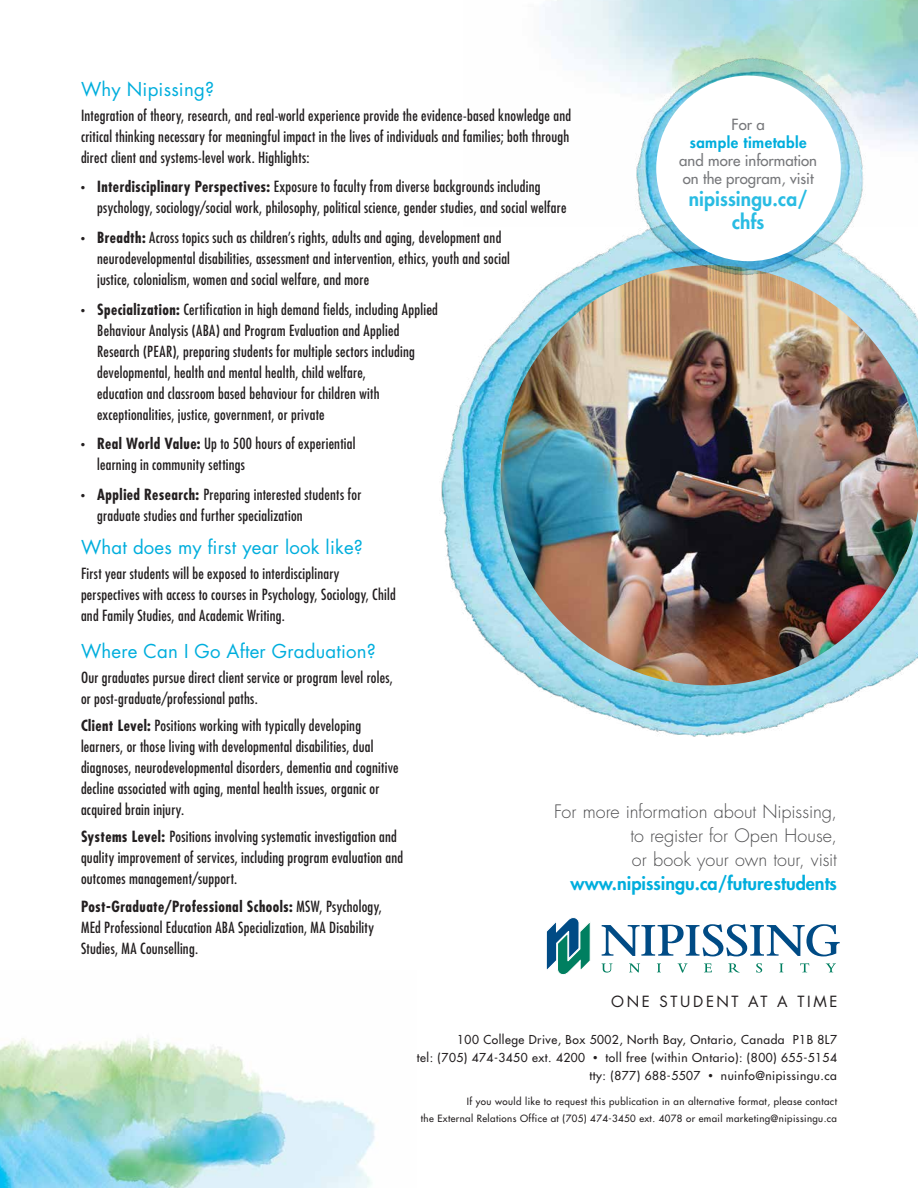
<style>
.page{position:relative;width:918px;height:1188px;background:#fff}
.page>*{position:absolute;margin:0;border:0;box-sizing:border-box;transform-origin:0 0}
.Bubble_link{font:800 19.5px/22.5px "Futura Std";letter-spacing:.005em;color:#29bce3;text-align:center}
.t1{font:18.6px "Futura Std";letter-spacing:.01em;color:#00aedd}
.t2{font:300 18px/24px "Futura Std";color:#4d4d4f;text-align:justify}
.t3{font:800 18px "Futura Std";color:#00aedd}
.P_Bullets{font:condensed 15px/21px "Futura Std";letter-spacing:.015em;color:#231f20}
.P_Body_Copy_Small_Sp{font:condensed 15px/21px "Futura Std";letter-spacing:.015em;color:#231f20}
.P_Body_Copy{font:condensed 15px/21px "Futura Std";letter-spacing:.015em;color:#231f20}
.Bubble_grey_text{font:500 15px/18px "Futura Std";color:#77787b;text-align:center}
.t4{font:15px "Futura Std";letter-spacing:.175em;color:#231f20}
.t5{font:500 12px/18px "Futura Std";letter-spacing:.04em;color:#231f20;text-align:right}
.t6{font:500 9.75px/16.5px "Futura Std";letter-spacing:.04em;color:#231f20;text-align:right}
.s1{font-weight:300;font-size:9px}
.s2{font-weight:700}
.s3{font-weight:800;color:#00aedd}
.s4{font-weight:300;font-stretch:condensed;font-size:9px}
</style>
<div class="page">
<svg style="left:546px;top:917px;width:44px;height:58px"></svg>
<svg style="left:602px;top:924px;width:238px;height:32px"></svg>
<svg style="left:602px;top:963px;width:11px;height:10px"></svg>
<svg style="left:629px;top:963px;width:11px;height:9px"></svg>
<svg style="left:657px;top:963px;width:4px;height:9px"></svg>
<svg style="left:678px;top:963px;width:10px;height:10px"></svg>
<svg style="left:704px;top:963px;width:8px;height:9px"></svg>
<svg style="left:728px;top:963px;width:12px;height:10px"></svg>
<svg style="left:756px;top:963px;width:6px;height:10px"></svg>
<svg style="left:779px;top:963px;width:4px;height:9px"></svg>
<svg style="left:800px;top:963px;width:9px;height:9px"></svg>
<svg style="left:826px;top:963px;width:10px;height:9px"></svg>
<img style="left:0;top:1037px;width:375px;height:151px">
<img style="left:441px;top:240px;width:434px;height:497px">
<img style="left:501px;top:265px;width:417px;height:420px">
<img style="left:625px;top:51px;width:243px;height:234px">
<div style="left:656px;top:75px;width:185px;height:187px;background:#fff;border-radius:50%"></div>
<h2 class="t1" style="left:81px;top:78px;width:135px">Why Nipissing?</h2>
<p class="P_Body_Copy_Small_Sp" style="left:81px;top:104px;width:492px;text-align:justify">Integration of theory, research, and real-world experience provide the evidence-based knowledge and critical thinking necessary for meaningful impact in the lives of individuals and families; both through direct client and systems-level work. Highlights:</p>
<p class="P_Bullets" style="left:97px;top:176px;width:471px;text-indent:-16px"><span class="s1">•</span> <span class="s2">Interdisciplinary Perspectives:</span> Exposure to faculty from diverse backgrounds including psychology, sociology/social work, philosophy, political science, gender studies, and social welfare</p>
<p class="P_Bullets" style="left:97px;top:227px;width:414px;text-indent:-16px"><span class="s1">•</span> <span class="s2">Breadth:</span> Across topics such as children’s rights, adults and aging, development and neurodevelopmental disabilities, assessment and intervention, ethics, youth and social justice, colonialism, women and social welfare, and more</p>
<p class="P_Bullets" style="left:97px;top:298px;width:342px;text-indent:-16px"><span class="s1">•</span> <span class="s2">Specialization:</span> Certification in high demand fields, including Applied Behaviour Analysis (ABA) and Program Evaluation and Applied Research (PEAR), preparing students for multiple sectors including developmental, health and mental health, child welfare,<br>education and classroom based behaviour for children with exceptionalities, justice, government, or private</p>
<p class="P_Bullets" style="left:97px;top:433px;width:260px;text-indent:-16px"><span class="s1">•</span> <span class="s2">Real World Value:</span> Up to 500 hours of experiential learning in community settings</p>
<p class="P_Bullets" style="left:97px;top:484px;width:266px;text-indent:-16px"><span class="s1">•</span> <span class="s2">Applied Research:</span> Preparing interested students for graduate studies and further specialization</p>
<h2 class="t1" style="left:81px;top:536px;width:283px">What does my first year look like?</h2>
<p class="P_Body_Copy" style="left:81px;top:562px;width:316px">First year students will be exposed to interdisciplinary perspectives with access to courses in Psychology, Sociology, Child and Family Studies, and Academic Writing.</p>
<h2 class="t1" style="left:81px;top:640px;width:296px">Where Can I Go After Graduation?</h2>
<p class="P_Body_Copy_Small_Sp" style="left:81px;top:666px;width:313px">Our graduates pursue direct client service or program level roles, or post-graduate/professional paths.</p>
<p class="P_Body_Copy_Small_Sp" style="left:81px;top:715px;width:319px"><span class="s2">Client Level:</span> Positions working with typically developing learners, or those living with developmental disabilities, dual diagnoses, neurodevelopmental disorders, dementia and cognitive decline associated with aging, mental health issues, organic or acquired brain injury.</p>
<p class="P_Body_Copy_Small_Sp" style="left:81px;top:826px;width:324px"><span class="s2">Systems Level:</span> Positions involving systematic investigation and quality improvement of services, including program evaluation and outcomes management/support.</p>
<p class="P_Body_Copy" style="left:81px;top:896px;width:302px"><span class="s2">Post-Graduate/Professional Schools:</span> MSW, Psychology,<br>MEd Professional Education ABA Specialization, MA Disability<br>Studies, MA Counselling.</p>
<p class="Bubble_grey_text" style="left:679px;top:115px;width:139px">For a<br><span class="s3">sample timetable </span>and more information on the program, visit</p>
<p class="Bubble_link" style="left:689px;top:188px;width:120px">nipissingu.ca/ chfs</p>
<p class="t2" style="left:630px;top:800px;width:208px;text-indent:-76px">For more information about Nipissing, to register for Open House, or book your own tour, visit</p>
<p class="t3" style="left:571px;top:872px;width:268px">www.nipissingu.ca/futurestudents</p>
<p class="t4" style="left:611px;top:992px;width:228px">ONE STUDENT AT A TIME</p>
<p class="t5" style="left:417px;top:1031px;width:422px">100 College Drive, Box 5002, North Bay, Ontario, Canada P1B 8L7<br>tel: (705) 474-3450 ext. 4200 <span class="s4">•</span> toll free (within Ontario): (800) 655-5154 tty: (877) 688-5507 <span class="s4">•</span> nuinfo@nipissingu.ca</p>
<p class="t6" style="left:421px;top:1094px;width:418px">If you would like to request this publication in an alternative format, please contact<br>the External Relations Office at (705) 474-3450 ext. 4078 or email marketing@nipissingu.ca</p>
</div>
